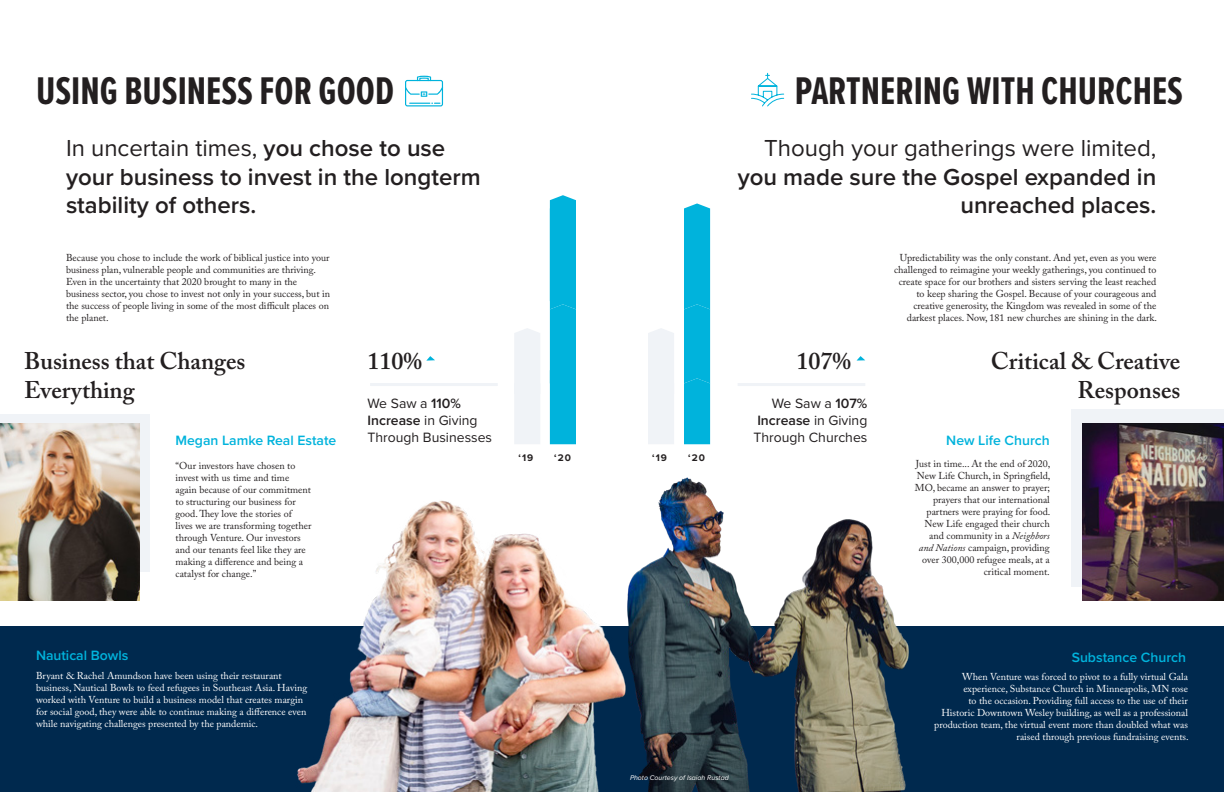
<style>
.page{position:relative;width:1224px;height:792px;background:#fff}
.page>*{position:absolute;margin:0;border:0;box-sizing:border-box;transform-origin:0 0}
.t1{font:700 40px "Proxima Nova Ex Cn";color:#231f20}
.t2{font:600 24px/28.8px "Proxima Nova";color:#231f20}
.t3{font:600 24px/28.8px "Adobe Caslon Pro";color:#231f20;text-align:right}
.t4{font:14px/16.8px "Proxima Nova";color:#231f20}
.t5{font:600 14px "Proxima Nova";color:#00b3dc}
.t6{font:10px/12px "Adobe Caslon Pro";color:#231f20}
.t7{font:10px/12px "Adobe Caslon Pro";color:#fff}
.t8{font:700 10px "Proxima Nova";letter-spacing:.1em;color:#231f20}
.t9{font:italic 7px "Proxima Nova";color:#fff}
.s1{font-weight:400}
.s2{font-weight:600}
.s3{font-style:italic}
</style>
<div class="page">
<div style="left:0;top:626px;width:1224px;height:166px;background:#00294e"></div>
<div style="left:0;top:414px;width:150px;height:158px;background:#f0f3f7"></div>
<svg style="left:405px;top:76px;width:38px;height:30px"></svg>
<div style="left:514px;top:328px;width:26px;height:116px;background:#f0f3f7"></div>
<div style="left:550px;top:195px;width:26px;height:249px;background:#00b3dc"></div>
<div style="left:684px;top:203px;width:26px;height:241px;background:#00b3dc"></div>
<div style="left:648px;top:328px;width:26px;height:116px;background:#f0f3f7"></div>
<hr style="left:370px;top:383px;width:128px;height:3px;background:#f0f3f7">
<svg style="left:426px;top:356px;width:9px;height:5px"></svg>
<hr style="left:738px;top:383px;width:127px;height:3px;background:#f0f3f7">
<svg style="left:857px;top:356px;width:8px;height:5px"></svg>
<img style="left:297px;top:500px;width:285px;height:292px">
<img style="left:582px;top:477px;width:327px;height:315px">
<svg style="left:751px;top:72px;width:34px;height:35px"></svg>
<img style="left:0;top:423px;width:140px;height:177px">
<div style="left:1072px;top:410px;width:152px;height:177px;background:#f0f3f7"></div>
<img style="left:1083px;top:423px;width:141px;height:177px">
<p class="t1" style="left:36px;top:61px;width:360px">USING BUSINESS FOR GOOD</p>
<p class="t1" style="left:795px;top:61px;width:390px">PARTNERING WITH CHURCHES</p>
<p class="t2" style="left:66px;top:133px;width:416px"><span class="s1">In uncertain times,</span> you chose to use your business to invest in the longterm stability of others.</p>
<p class="t2" style="left:738px;top:133px;width:420px;text-align:right"><span class="s1">Though your gatherings were limited, </span>you made sure the Gospel expanded in unreached places.</p>
<p class="t6" style="left:66px;top:252px;width:266px">Because you chose to include the work of biblical justice into your business plan, vulnerable people and communities are thriving.<br>Even in the uncertainty that 2020 brought to many in the business sector, you chose to invest not only in your success, but in the success of people living in some of the most difficult places on the planet.</p>
<p class="t6" style="left:894px;top:252px;width:264px;text-align:right">Upredictability was the only constant. And yet, even as you were challenged to reimagine your weekly gatherings, you continued to create space for our brothers and sisters serving the least reached to keep sharing the Gospel. Because of your courageous and creative generosity, the Kingdom was revealed in some of the darkest places. Now, 181 new churches are shining in the dark.</p>
<p class="t3" style="left:24px;top:346px;width:223px;text-align:left">Business that Changes<br>Everything</p>
<p class="t3" style="left:991px;top:346px;width:191px">Critical &amp; Creative<br>Responses</p>
<h4 class="t3" style="left:796px;top:346px;width:56px">107%</h4>
<p class="t4" style="left:753px;top:394px;width:116px;text-align:justify;text-indent:18px">We Saw a <span class="s2">107% Increase</span> in Giving Through Churches</p>
<h4 class="t3" style="left:368px;top:346px;width:56px">110%</h4>
<p class="t4" style="left:368px;top:394px;width:126px">We Saw a <span class="s2">110%<br>Increase</span> in Giving<br>Through Businesses</p>
<p class="t5" style="left:176px;top:430px;width:162px">Megan Lamke Real Estate</p>
<p class="t5" style="left:946px;top:430px;width:105px">New Life Church</p>
<p class="t5" style="left:36px;top:645px;width:94px">Nautical Bowls</p>
<p class="t8" style="left:519px;top:450px;width:16px">‘19</p>
<p class="t8" style="left:554px;top:450px;width:18px">‘20</p>
<p class="t8" style="left:652px;top:450px;width:16px">‘19</p>
<p class="t8" style="left:688px;top:450px;width:18px">‘20</p>
<p class="t6" style="left:176px;top:460px;width:138px">“Our investors have chosen to invest with us time and time again because of our commitment to structuring our business for good. They love the stories of lives we are transforming together through Venture. Our investors and our tenants feel like they are making a difference and being a catalyst for change.”</p>
<p class="t6" style="left:915px;top:458px;width:137px;text-align:right">Just in time... At the end of 2020,<br>New Life Church, in Springfield,<br>MO, became an answer to prayer; prayers that our international partners were praying for food.<br>New Life engaged their church and community in a <span class="s3">Neighbors and Nations</span> campaign, providing over 300,000 refugee meals, at a critical moment.</p>
<p class="t5" style="left:1072px;top:647px;width:116px">Substance Church</p>
<p class="t7" style="left:36px;top:670px;width:273px">Bryant &amp; Rachel Amundson have been using their restaurant business, Nautical Bowls to feed refugees in Southeast Asia. Having worked with Venture to build a business model that creates margin for social good, they were able to continue making a difference even while navigating challenges presented by the pandemic.</p>
<p class="t9" style="left:630px;top:772px;width:100px">Photo Courtesy of Isaiah Rustad</p>
<p class="t7" style="left:934px;top:671px;width:256px;text-align:right">When Venture was forced to pivot to a fully virtual Gala experience, Substance Church in Minneapolis, MN rose<br>to the occasion. Providing full access to the use of their Historic Downtown Wesley building, as well as a professional production team, the virtual event more than doubled what was raised through previous fundraising events.</p>
</div>
